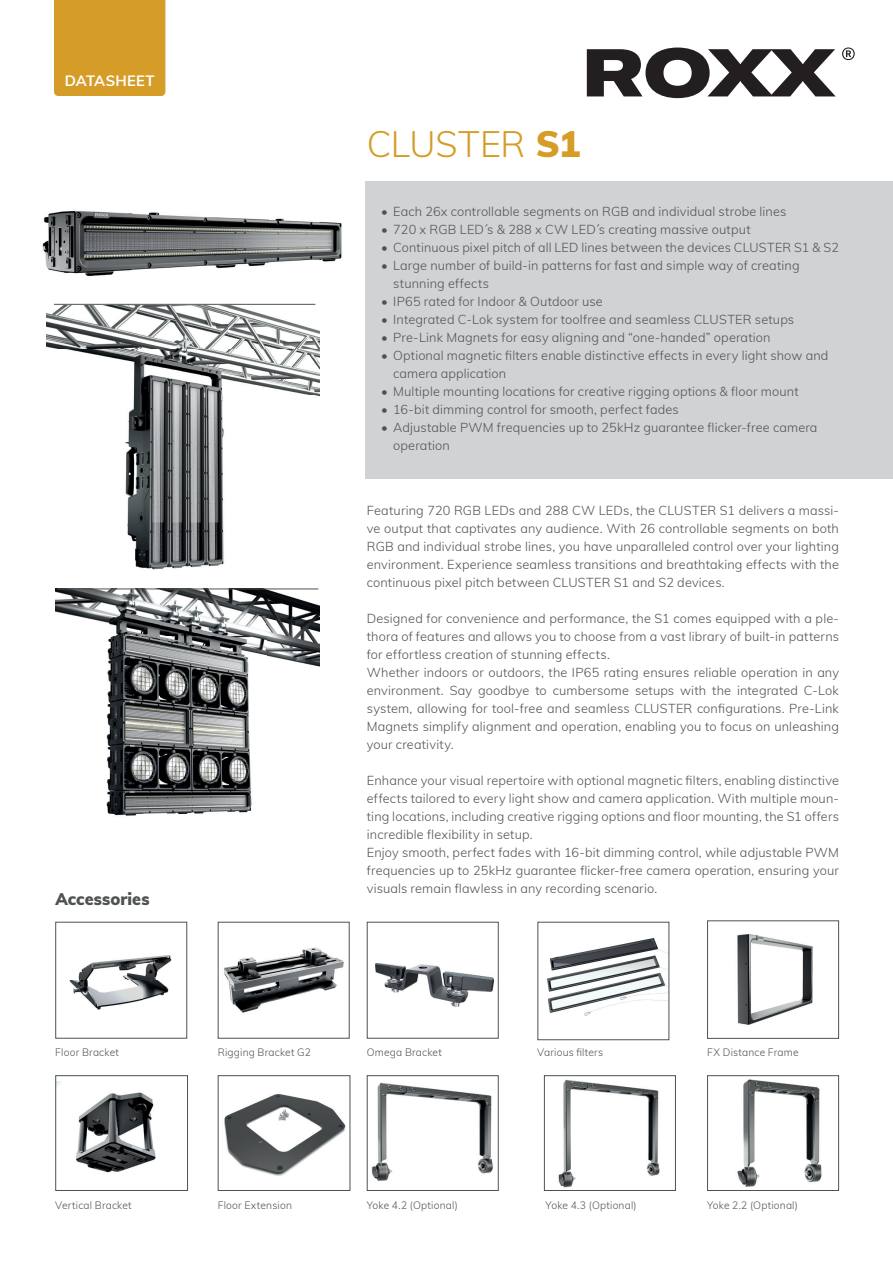
<style>
.page{position:relative;width:893px;height:1263px;background:#fff}
.page>*{position:absolute;margin:0;border:0;box-sizing:border-box;transform-origin:0 0}
.t1{font:300 36px "Muli";letter-spacing:-.01em;color:#d59d27}
.t2{font:900 16.5px "Muli";letter-spacing:.005em;color:#4f5252}
.t3{font:700 15px "Muli";letter-spacing:.02em;color:#fff}
.t4{font:300 12.75px/18px "Muli";letter-spacing:.01em;color:#4f5252}
.t5{font:300 10.5px "Muli";letter-spacing:.02em;color:#4f5252}
.s1{font-weight:900}
</style>
<div class="page">
<div style="left:366px;top:181px;width:527px;height:297px;background:#d1d2d4"></div>
<img style="left:42px;top:210px;width:300px;height:67px">
<img style="left:302px;top:303px;width:18px;height:45px">
<img style="left:46px;top:305px;width:273px;height:265px">
<img style="left:55px;top:589px;width:264px;height:227px">
<svg style="left:587px;top:48px;width:249px;height:50px"></svg>
<svg style="left:842px;top:47px;width:13px;height:13px"></svg>
<img style="left:547px;top:938px;width:120px;height:78px">
<div style="left:537px;top:922px;width:132px;height:118px;border:1px solid #4f5252"></div>
<div style="left:54px;top:0;width:111px;height:96px;background:#d59d27"></div>
<hr style="left:54px;top:304px;width:261px;height:1px;background:#4f5252">
<hr style="left:57px;top:589px;width:261px;height:1px;background:#4f5252">
<img style="left:375px;top:962px;width:119px;height:45px">
<div style="left:367px;top:922px;width:132px;height:116px;border:1px solid #4f5252"></div>
<img style="left:224px;top:947px;width:120px;height:66px">
<div style="left:218px;top:922px;width:132px;height:116px;border:1px solid #4f5252"></div>
<img style="left:69px;top:955px;width:103px;height:55px">
<div style="left:55px;top:922px;width:132px;height:116px;border:1px solid #4f5252"></div>
<img style="left:737px;top:1079px;width:85px;height:108px">
<div style="left:707px;top:1075px;width:132px;height:116px;border:1px solid #4f5252"></div>
<img style="left:371px;top:1082px;width:122px;height:99px">
<div style="left:367px;top:1075px;width:132px;height:116px;border:1px solid #4f5252"></div>
<img style="left:558px;top:1079px;width:102px;height:109px">
<div style="left:544px;top:1075px;width:132px;height:116px;border:1px solid #4f5252"></div>
<img style="left:737px;top:934px;width:76px;height:91px">
<div style="left:707px;top:920px;width:132px;height:119px;border:1px solid #4f5252"></div>
<img style="left:224px;top:1094px;width:122px;height:82px">
<div style="left:218px;top:1075px;width:132px;height:116px;border:1px solid #4f5252"></div>
<img style="left:57px;top:1081px;width:99px;height:92px">
<div style="left:55px;top:1075px;width:133px;height:116px;border:1px solid #4f5252"></div>
<p class="t3" style="left:65px;top:69px;width:91px">DATASHEET</p>
<p class="t2" style="left:55px;top:887px;width:96px">Accessories</p>
<h1 class="t1" style="left:367px;top:117px;width:215px">CLUSTER <span class="s1">S1</span></h1>
<p class="t4" style="left:381px;top:202px;width:407px">• Each 26x controllable segments on RGB and individual strobe lines</p>
<p class="t4" style="left:381px;top:220px;width:371px">• 720 x RGB LED´s &amp; 288 x CW LED´s creating massive output</p>
<p class="t4" style="left:381px;top:238px;width:459px">• Continuous pixel pitch of all LED lines between the devices CLUSTER S1 &amp; S2</p>
<p class="t4" style="left:393px;top:256px;width:408px;text-indent:-12px">• Large number of build-in patterns for fast and simple way of creating stunning effects</p>
<p class="t4" style="left:381px;top:292px;width:223px">• IP65 rated for Indoor &amp; Outdoor use</p>
<p class="t4" style="left:381px;top:310px;width:414px">• Integrated C-Lok system for toolfree and seamless CLUSTER setups</p>
<p class="t4" style="left:381px;top:328px;width:391px">• Pre-Link Magnets for easy aligning and “one-handed” operation</p>
<p class="t4" style="left:393px;top:346px;width:437px;text-indent:-12px">• Optional magnetic filters enable distinctive effects in every light show and camera application</p>
<p class="t4" style="left:381px;top:382px;width:419px">• Multiple mounting locations for creative rigging options &amp; floor mount</p>
<p class="t4" style="left:381px;top:400px;width:299px">• 16-bit dimming control for smooth, perfect fades</p>
<p class="t4" style="left:393px;top:418px;width:426px;text-indent:-12px">• Adjustable PWM frequencies up to 25kHz guarantee flicker-free camera operation</p>
<p class="t4" style="left:367px;top:500px;width:474px;text-align:justify">Featuring 720 RGB LEDs and 288 CW LEDs, the CLUSTER S1 delivers a massi&shy;ve output that captivates any audience. With 26 controllable segments on both RGB and individual strobe lines, you have unparalleled control over your lighting environment. Experience seamless transitions and breathtaking effects with the continuous pixel pitch between CLUSTER S1 and S2 devices.</p>
<p class="t4" style="left:367px;top:608px;width:474px">Designed for convenience and performance, the S1 comes equipped with a ple&shy;thora of features and allows you to choose from a vast library of built-in patterns for effortless creation of stunning effects.<br>Whether indoors or outdoors, the IP65 rating ensures reliable operation in any environment. Say goodbye to cumbersome setups with the integrated C-Lok system, allowing for tool-free and seamless CLUSTER configurations. Pre-Link Magnets simplify alignment and operation, enabling you to focus on unleashing your creativity.</p>
<p class="t4" style="left:367px;top:770px;width:474px">Enhance your visual repertoire with optional magnetic filters, enabling distinctive effects tailored to every light show and camera application. With multiple moun&shy;ting locations, including creative rigging options and floor mounting, the S1 offers incredible flexibility in setup.<br>Enjoy smooth, perfect fades with 16-bit dimming control, while adjustable PWM frequencies up to 25kHz guarantee flicker-free camera operation, ensuring your visuals remain flawless in any recording scenario.</p>
<p class="t5" style="left:55px;top:1044px;width:65px">Floor Bracket</p>
<p class="t5" style="left:218px;top:1044px;width:95px">Rigging Bracket G2</p>
<p class="t5" style="left:367px;top:1044px;width:77px">Omega Bracket</p>
<p class="t5" style="left:537px;top:1044px;width:67px">Various filters</p>
<p class="t5" style="left:707px;top:1044px;width:93px">FX Distance Frame</p>
<p class="t5" style="left:55px;top:1197px;width:78px">Vertical Bracket</p>
<p class="t5" style="left:218px;top:1197px;width:76px">Floor Extension</p>
<p class="t5" style="left:367px;top:1197px;width:92px">Yoke 4.2 (Optional)</p>
<p class="t5" style="left:546px;top:1197px;width:93px">Yoke 4.3 (Optional)</p>
<p class="t5" style="left:707px;top:1197px;width:92px">Yoke 2.2 (Optional)</p>
</div>
